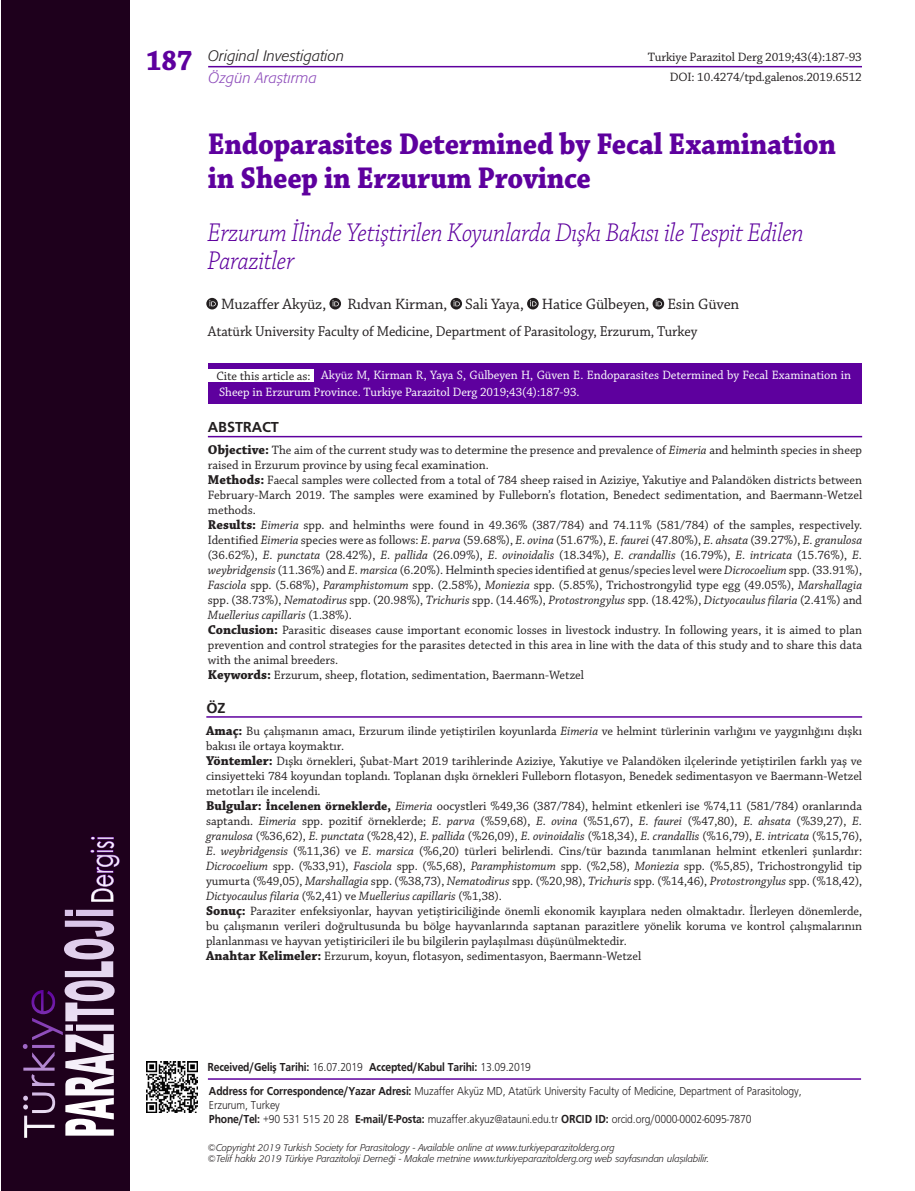
<style>
.page{position:relative;width:915px;height:1191px;background:#fff}
.page>*{position:absolute;margin:0;border:0;box-sizing:border-box;transform-origin:0 0}
.t1{font:900 67.65px "Arial";letter-spacing:.01em;color:#fff;scale:.41 1}
.ANA_BASLIK{font:700 31.5px/33.8px "Chaparral Pro";letter-spacing:-.01em;color:#5e009e;scale:.92 1}
.t2{font:29.7px "Century Gothic";letter-spacing:.02em;color:#fff;scale:.69 1}
.ALT_BASLIK{font:italic 300 27px/28.5px "Chaparral Pro";letter-spacing:-.015em;color:#5e009e;scale:.92 1}
.YAZARLAR{font:15.75px "Chaparral Pro";letter-spacing:-.01em;color:#231f20}
.KURUMLAR{font:15px "Chaparral Pro";letter-spacing:-.01em;color:#231f20;scale:.95 1}
.t3{font:15px "Formata Light Ita Tr";letter-spacing:.01em;color:#231f20}
.t4{font:15px "Formata Light Ita Tr";letter-spacing:.01em;color:#8e4dbb}
.t5{font:15px "Frugal Bold Tr";letter-spacing:-.01em;color:#231f20}
.OZET{font:12.75px/15px "Chaparral Pro";color:#231f20;text-align:justify}
.OZET-2{font:12.75px/16.5px "Chaparral Pro";color:#fff}
.ADRES{font:12px/14.2px "Frugal Normal Tr";letter-spacing:-.015em;color:#231f20;scale:.9 1}
.ADRES-2{font:12px "Frugal Bold Tr";letter-spacing:-.015em;color:#231f20;scale:.9 1}
.t6{font:9.75px/11.2px "Formata Light Ita Tr";color:#231f20}
.s1{font-weight:700;font-size:13.5px}
.s2{font-style:italic}
.s3{font-weight:700}
.s4{font-family:"Frugal Normal Tr"}
.s5{font-family:"Frugal Bold Tr"}
</style>
<div class="page">
<div style="left:1px;top:0;width:129px;height:1191px;background:#1e001c"></div>
<svg style="left:23px;top:990px;width:40px;height:147px"></svg>
<svg style="left:90px;top:836px;width:30px;height:65px"></svg>
<hr style="left:208px;top:66px;width:653px;height:1px;background:#5e009e">
<hr style="left:208px;top:1078px;width:652px;height:1px;background:#5e009e">
<img style="left:147px;top:1061px;width:51px;height:51px">
<hr style="left:206px;top:716px;width:655px;height:1px;background:#5e009e">
<hr style="left:208px;top:436px;width:653px;height:1px;background:#5e009e">
<svg style="left:206px;top:298px;width:12px;height:11px"></svg>
<svg style="left:209px;top:300px;width:7px;height:6px"></svg>
<svg style="left:329px;top:298px;width:12px;height:11px"></svg>
<svg style="left:332px;top:300px;width:7px;height:6px"></svg>
<svg style="left:450px;top:298px;width:12px;height:11px"></svg>
<svg style="left:453px;top:300px;width:6px;height:6px"></svg>
<svg style="left:527px;top:298px;width:11px;height:11px"></svg>
<svg style="left:530px;top:300px;width:6px;height:6px"></svg>
<svg style="left:652px;top:298px;width:12px;height:11px"></svg>
<svg style="left:655px;top:300px;width:6px;height:6px"></svg>
<div style="left:208px;top:363px;width:653px;height:40px;background:#5e009e"></div>
<div style="left:208px;top:369px;width:105px;height:12px;background:#fff"></div>
<h3 class="t2" style="left:81px;top:903px;width:98px;rotate:-90deg">Dergisi</h3>
<h1 class="t1" style="left:40px;top:1137px;width:563px;rotate:-90deg">PARAZITOLOJI</h1>
<p class="t3" style="left:208px;top:47px;width:137px">Original Investigation</p>
<p class="t4" style="left:146px;top:69px;width:172px"><sup>187</sup> Özgün Araştırma</p>
<p class="OZET" style="left:647px;top:50px;width:216px">Turkiye Parazitol Derg 2019;43(4):187-93</p>
<p class="OZET" style="left:669px;top:70px;width:194px">DOI: 10.4274/tpd.galenos.2019.6512</p>
<p class="ANA_BASLIK" style="left:208px;top:128px;width:684px">Endoparasites Determined by Fecal Examination in Sheep in Erzurum Province</p>
<p class="ALT_BASLIK" style="left:207px;top:219px;width:649px">Erzurum İlinde Yetiştirilen Koyunlarda Dışkı Bakısı ile Tespit Edilen<br>Parazitler</p>
<p class="YAZARLAR" style="left:221px;top:296px;width:107px">Muzaffer Akyüz,</p>
<p class="YAZARLAR" style="left:347px;top:296px;width:393px">Rıdvan Kirman, Sali Yaya, Hatice Gülbeyen, Esin Güven</p>
<p class="KURUMLAR" style="left:208px;top:322px;width:516px">Atatürk University Faculty of Medicine, Department of Parasitology, Erzurum, Turkey</p>
<p class="OZET-2" style="left:219px;top:367px;width:633px;text-indent:102px">Akyüz M, Kirman R, Yaya S, Gülbeyen H, Güven E. Endoparasites Determined by Fecal Examination in<br>Sheep in Erzurum Province. Turkiye Parazitol Derg 2019;43(4):187-93.</p>
<p class="OZET" style="left:216px;top:369px;width:96px">Cite this article as:</p>
<p class="t5" style="left:208px;top:418px;width:72px">ABSTRACT</p>
<p class="OZET" style="left:208px;top:443px;width:655px"><span class="s1">Objective:</span> The aim of the current study was to determine the presence and prevalence of <span class="s2">Eimeria</span> and helminth species in sheep raised in Erzurum province by using fecal examination.</p>
<p class="OZET" style="left:208px;top:473px;width:655px"><span class="s1">Methods:</span> Faecal samples were collected from a total of 784 sheep raised in Aziziye, Yakutiye and Palandöken districts between February-March 2019. The samples were examined by Fulleborn’s flotation, Benedect sedimentation, and Baermann-Wetzel methods.</p>
<p class="OZET" style="left:208px;top:518px;width:655px"><span class="s1">Results:</span> <span class="s2">Eimeria</span> spp. and helminths were found in 49.36% (387/784) and 74.11% (581/784) of the samples, respectively.<br>Identified <span class="s2">Eimeria</span> species were as follows: <span class="s2">E. parva</span> (59.68%), <span class="s2">E. ovina</span> (51.67%), <span class="s2">E. faurei</span> (47.80%), <span class="s2">E. ahsata</span> (39.27%), <span class="s2">E. granulosa </span>(36.62%), <span class="s2">E. punctata</span> (28.42%), <span class="s2">E. pallida</span> (26.09%), <span class="s2">E. ovinoidalis</span> (18.34%), <span class="s2">E. crandallis</span> (16.79%), <span class="s2">E. intricata</span> (15.76%), <span class="s2">E. weybridgensis</span> (11.36%) and <span class="s2">E. marsica</span> (6.20%). Helminth species identified at genus/species level were <span class="s2">Dicrocoelium</span> spp. (33.91%), <span class="s2">Fasciola</span> spp. (5.68%), <span class="s2">Paramphistomum</span> spp. (2.58%), <span class="s2">Moniezia</span> spp. (5.85%), Trichostrongylid type egg (49.05%), <span class="s2">Marshallagia </span>spp. (38.73%), <span class="s2">Nematodirus</span> spp. (20.98%), <span class="s2">Trichuris</span> spp. (14.46%), <span class="s2">Protostrongylus</span> spp. (18.42%), <span class="s2">Dictyocaulus filaria</span> (2.41%) and <span class="s2">Muellerius capillaris</span> (1.38%).</p>
<p class="OZET" style="left:208px;top:623px;width:655px"><span class="s1">Conclusion:</span> Parasitic diseases cause important economic losses in livestock industry. In following years, it is aimed to plan prevention and control strategies for the parasites detected in this area in line with the data of this study and to share this data with the animal breeders.</p>
<p class="OZET" style="left:208px;top:668px;width:377px"><span class="s1">Keywords:</span> Erzurum, sheep, flotation, sedimentation, Baermann-Wetzel</p>
<p class="t5" style="left:206px;top:699px;width:21px">ÖZ</p>
<p class="OZET" style="left:206px;top:723px;width:657px"><span class="s1">Amaç:</span> Bu çalışmanın amacı, Erzurum ilinde yetiştirilen koyunlarda <span class="s2">Eimeria</span> ve helmint türlerinin varlığını ve yaygınlığını dışkı bakısı ile ortaya koymaktır.</p>
<p class="OZET" style="left:206px;top:753px;width:657px"><span class="s1">Yöntemler:</span> Dışkı örnekleri, Şubat-Mart 2019 tarihlerinde Aziziye, Yakutiye ve Palandöken ilçelerinde yetiştirilen farklı yaş ve cinsiyetteki 784 koyundan toplandı. Toplanan dışkı örnekleri Fulleborn flotasyon, Benedek sedimentasyon ve Baermann-Wetzel metotları ile incelendi.</p>
<p class="OZET" style="left:206px;top:798px;width:657px"><span class="s1">Bulgular:</span> <span class="s3">İncelenen örneklerde,</span> <span class="s2">Eimeria</span> oocystleri %49,36 (387/784), helmint etkenleri ise %74,11 (581/784) oranlarında saptandı. <span class="s2">Eimeria</span> spp. pozitif örneklerde; <span class="s2">E. parva</span> (%59,68), <span class="s2">E. ovina</span> (%51,67), <span class="s2">E. faurei</span> (%47,80), <span class="s2">E. ahsata</span> (%39,27), <span class="s2">E. granulosa</span> (%36,62), <span class="s2">E. punctata</span> (%28,42), <span class="s2">E. pallida</span> (%26,09), <span class="s2">E. ovinoidalis</span> (%18,34), <span class="s2">E. crandallis</span> (%16,79), <span class="s2">E. intricata</span> (%15,76), <span class="s2">E. weybridgensis</span> (%11,36) ve <span class="s2">E. marsica</span> (%6,20) türleri belirlendi. Cins/tür bazında tanımlanan helmint etkenleri şunlardır:<br><span class="s2">Dicrocoelium</span> spp. (%33,91), <span class="s2">Fasciola</span> spp. (%5,68), <span class="s2">Paramphistomum</span> spp. (%2,58), <span class="s2">Moniezia</span> spp. (%5,85), Trichostrongylid tip yumurta (%49,05), <span class="s2">Marshallagia</span> spp. (%38,73), <span class="s2">Nematodirus</span> spp. (%20,98), <span class="s2">Trichuris</span> spp. (%14,46), <span class="s2">Protostrongylus</span> spp. (%18,42), <span class="s2">Dictyocaulus filaria</span> (%2,41) ve <span class="s2">Muellerius capillaris</span> (%1,38).</p>
<p class="OZET" style="left:206px;top:903px;width:657px"><span class="s1">Sonuç:</span> Paraziter enfeksiyonlar, hayvan yetiştiriciliğinde önemli ekonomik kayıplara neden olmaktadır. İlerleyen dönemlerde, bu çalışmanın verileri doğrultusunda bu bölge hayvanlarında saptanan parazitlere yönelik koruma ve kontrol çalışmalarının planlanması ve hayvan yetiştiricileri ile bu bilgilerin paylaşılması düşünülmektedir.</p>
<p class="OZET" style="left:206px;top:948px;width:436px"><span class="s1">Anahtar Kelimeler:</span> Erzurum, koyun, flotasyon, sedimentasyon, Baermann-Wetzel</p>
<p class="ADRES-2" style="left:207px;top:1060px;width:361px">Received/Geliş Tarihi: <span class="s4">16.07.2019</span> Accepted/Kabul Tarihi: <span class="s4">13.09.2019</span></p>
<p class="ADRES" style="left:209px;top:1083px;width:659px"><span class="s5">Address for Correspondence/Yazar Adresi:</span> Muzaffer Akyüz MD, Atatürk University Faculty of Medicine, Department of Parasitology,<br>Erzurum, Turkey<br><span class="s5">Phone/Tel:</span> +90 531 515 20 28 <span class="s5">E-mail/E-Posta:</span> muzaffer.akyuz@atauni.edu.tr <span class="s5">ORCID ID:</span> orcid.org/0000-0002-6095-7870</p>
<p class="t6" style="left:208px;top:1142px;width:502px">©Copyright 2019 Turkish Society for Parasitology - Available online at www.turkiyeparazitolderg.org<br>©Telif hakkı 2019 Türkiye Parazitoloji Derneği - Makale metnine www.turkiyeparazitolderg.org web sayfasından ulaşılabilir.</p>
</div>
